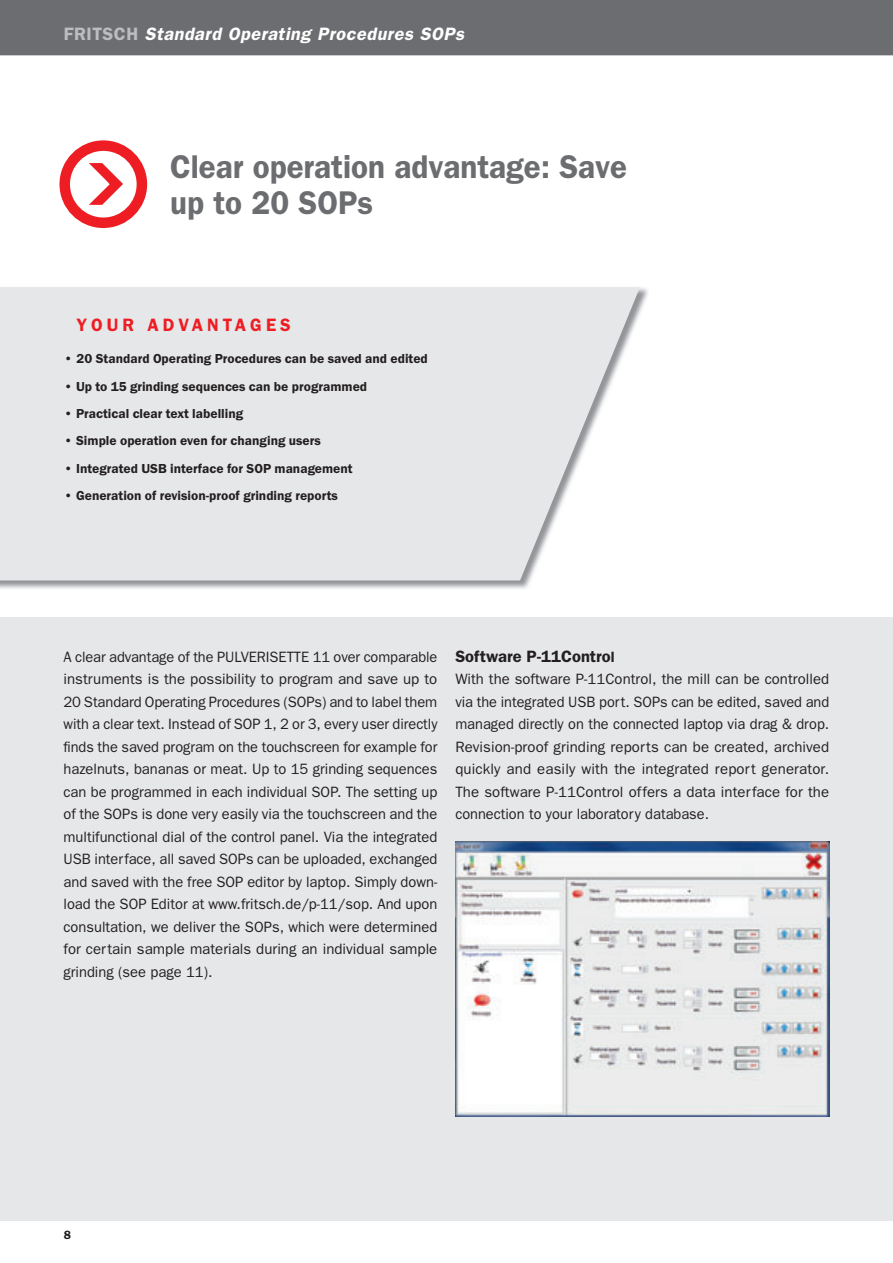
<style>
.page{position:relative;width:893px;height:1263px;background:#fff}
.page>*{position:absolute;margin:0;border:0;box-sizing:border-box;transform-origin:0 0}
.t1{font:600 33px/36px "Franklin Gothic";color:#6c6d70;scale:.95 1}
.t2{font:italic 600 18px "Franklin Gothic";letter-spacing:.03em;color:#fff}
.t3{font:600 18px "Franklin Gothic";letter-spacing:.23em;color:#ee1d23}
.t4{font:600 16.5px "Franklin Gothic";color:#231f20}
.t5{font:15px/22.5px "Franklin Gothic";color:#231f20;text-align:justify}
.t6{font:13.5px "Franklin Got URWT Dem";color:#231f20}
.t7{font:600 12px "Franklin Gothic";color:#231f20}
.s1{font-style:normal;color:#bcbdc0}
.s2{font-size:15px}
</style>
<div class="page">
<div style="left:0;top:617px;width:893px;height:603px;background:#e6e7e9"></div>
<div style="left:0;top:0;width:893px;height:55px;background:#6c6d70"></div>
<img style="left:455px;top:842px;width:374px;height:275px">
<div style="left:59px;top:140px;width:88px;height:88px;border:10px solid #ee1d23;border-radius:50%"></div>
<svg style="left:89px;top:163px;width:34px;height:42px"></svg>
<img style="left:0;top:288px;width:648px;height:301px">
<svg style="left:0;top:287px;width:640px;height:293px;background:#e7e7e9"></svg>
<p class="t2" style="left:64px;top:28px;width:402px"><span class="s1">FRITSCH</span> Standard Operating Procedures SOPs</p>
<h1 class="t1" style="left:170px;top:152px;width:483px">Clear operation advantage: Save up to 20 SOPs</h1>
<p class="t3" style="left:76px;top:319px;width:216px">YOUR ADVANTAGES</p>
<p class="t6" style="left:64px;top:354px;width:366px">• 20 Standard Operating Procedures can be saved and edited</p>
<p class="t6" style="left:64px;top:381px;width:305px">• Up to 15 grinding sequences can be programmed</p>
<p class="t6" style="left:64px;top:409px;width:181px">• Practical clear text labelling</p>
<p class="t6" style="left:64px;top:436px;width:259px">• Simple operation even for changing users</p>
<p class="t6" style="left:64px;top:463px;width:290px">• Integrated USB interface for SOP management</p>
<p class="t6" style="left:64px;top:491px;width:276px">• Generation of revision-proof grinding reports</p>
<p class="t5" style="left:63px;top:646px;width:375px">A clear advantage of the PULVERISETTE 11 over comparable instruments is the possibility to program and save up to 20 Standard Operating Procedures (SOPs) and to label them with a clear text. Instead of SOP 1, 2 or 3, every user directly finds the saved program on the touchscreen for example for hazelnuts, bananas or meat. Up to 15 grinding sequences can be programmed in each individual SOP. The setting up of the SOPs is done very easily via the touchscreen and the multifunctional dial of the control panel. Via the integrated USB interface, all saved SOPs can be uploaded, exchanged and saved with the free SOP editor by laptop. Simply down&shy;load the SOP Editor at www.fritsch.de/p-11/sop. And upon consultation, we deliver the SOPs, which were determined for certain sample materials during an individual sample grinding (see page 11).</p>
<p class="t4" style="left:455px;top:650px;width:161px">Software P-11Contro<span class="s2">l</span></p>
<p class="t5" style="left:455px;top:669px;width:375px">With the software P-11Control, the mill can be controlled via the integrated USB port. SOPs can be edited, saved and managed directly on the connected laptop via drag &amp; drop.<br>Revision-proof grinding reports can be created, archived quickly and easily with the integrated report generator.<br>The software P-11Control offers a data interface for the connection to your laboratory database.</p>
<p class="t7" style="left:64px;top:1230px;width:9px">8</p>
</div>
